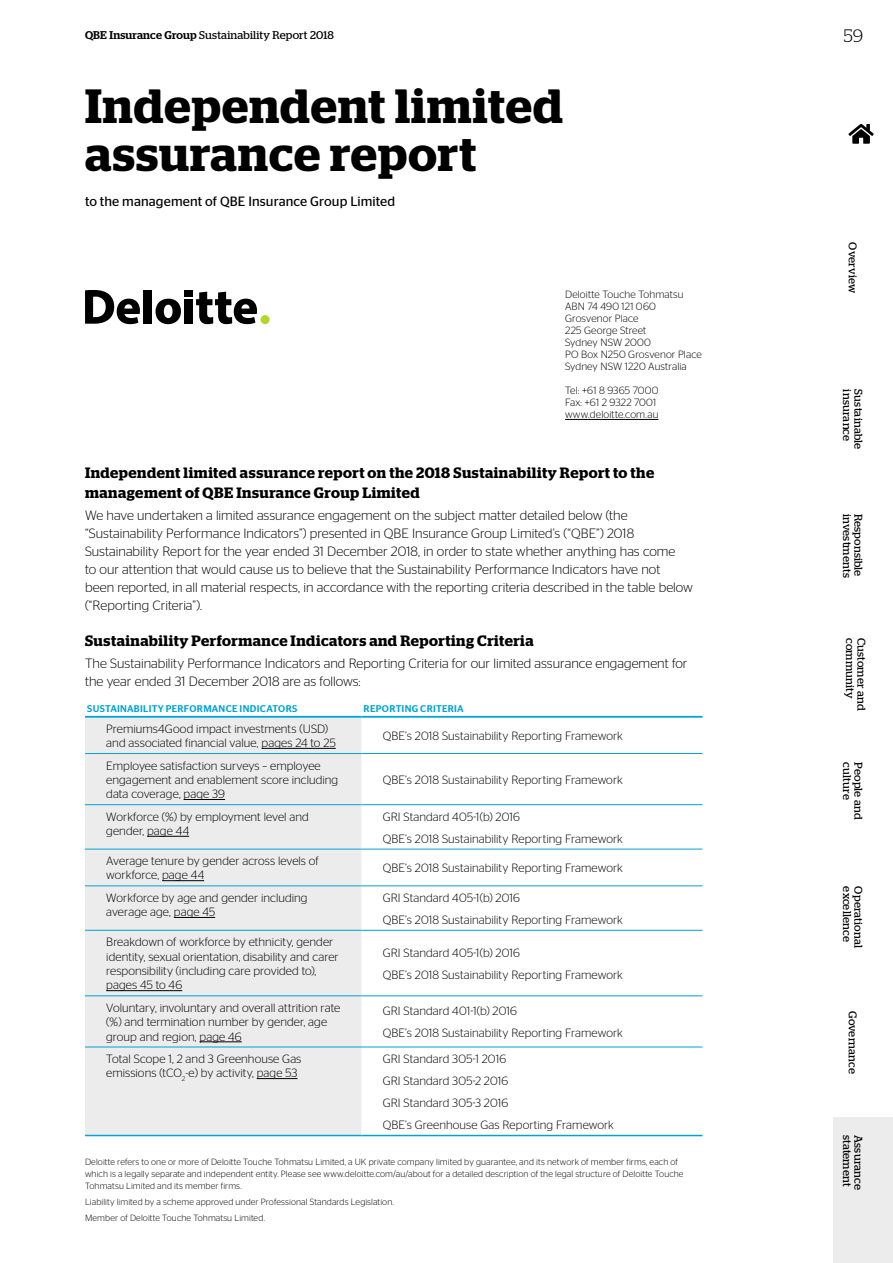
<style>
.page{position:relative;width:893px;height:1263px;background:#fff}
.page>*{position:absolute;margin:0;border:0;box-sizing:border-box;transform-origin:0 0}
.t1{font:600 48px/48px "Stag";letter-spacing:.025em;color:#000}
.t2{font:300 18px "Stag";color:#000}
.t3{font:600 15px/19.5px "Stag";letter-spacing:.03em;color:#000}
.t4{font:300 13.5px/18px "Stag Sans";color:#000}
.t5{font:13.5px "Stag Sans";letter-spacing:.005em;color:#000}
.t6{font:300 12px/14.4px "Stag Sans";letter-spacing:.005em;color:#000}
.t7{font:11.25px "Stag";letter-spacing:.015em;color:#000}
.t8{font:300 10.5px/12px "Stag Sans";letter-spacing:.01em;color:#000}
.t9{font:500 9.75px "Stag Sans";letter-spacing:.03em;color:#00a3d4}
.t10{font:300 9px/12px "Stag Sans";letter-spacing:.015em;color:#000}
.s1{font-weight:500}
.s2{font-family:"Stag"}
</style>
<div class="page">
<div style="left:85px;top:718px;width:276px;height:417px;background:#ececec"></div>
<hr style="left:85px;top:716px;width:276px;height:2px;background:#00a3d4">
<hr style="left:361px;top:716px;width:341px;height:2px;background:#00a3d4">
<hr style="left:361px;top:1135px;width:341px;height:1px;background:#00a3d4">
<hr style="left:85px;top:1135px;width:276px;height:1px;background:#00a3d4">
<hr style="left:85px;top:753px;width:276px;height:1px;background:#00a3d4">
<hr style="left:85px;top:804px;width:276px;height:1px;background:#00a3d4">
<hr style="left:85px;top:849px;width:276px;height:1px;background:#00a3d4">
<hr style="left:85px;top:885px;width:276px;height:1px;background:#00a3d4">
<hr style="left:85px;top:930px;width:276px;height:1px;background:#00a3d4">
<hr style="left:85px;top:995px;width:276px;height:1px;background:#00a3d4">
<hr style="left:85px;top:1047px;width:276px;height:1px;background:#00a3d4">
<hr style="left:361px;top:753px;width:341px;height:1px;background:#00a3d4">
<hr style="left:361px;top:804px;width:341px;height:1px;background:#00a3d4">
<hr style="left:361px;top:849px;width:341px;height:1px;background:#00a3d4">
<hr style="left:361px;top:885px;width:341px;height:1px;background:#00a3d4">
<hr style="left:361px;top:930px;width:341px;height:1px;background:#00a3d4">
<hr style="left:361px;top:995px;width:341px;height:1px;background:#00a3d4">
<hr style="left:361px;top:1047px;width:341px;height:1px;background:#00a3d4">
<hr style="left:262px;top:748px;width:74px;height:1px;background:#000">
<hr style="left:184px;top:799px;width:41px;height:1px;background:#000">
<hr style="left:147px;top:836px;width:42px;height:1px;background:#000">
<hr style="left:162px;top:880px;width:42px;height:1px;background:#000">
<hr style="left:174px;top:917px;width:41px;height:1px;background:#000">
<hr style="left:106px;top:990px;width:76px;height:1px;background:#000">
<hr style="left:200px;top:1041px;width:42px;height:1px;background:#000">
<hr style="left:257px;top:1078px;width:40px;height:1px;background:#000">
<div style="left:144px;top:290px;width:8px;height:34px;background:#000"></div>
<svg style="left:156px;top:299px;width:25px;height:25px"></svg>
<div style="left:185px;top:299px;width:8px;height:25px;background:#000"></div>
<div style="left:185px;top:290px;width:8px;height:7px;background:#000"></div>
<svg style="left:196px;top:292px;width:61px;height:32px"></svg>
<div style="left:261px;top:315px;width:9px;height:9px;background:#b2d72c;border-radius:50%"></div>
<svg style="left:85px;top:290px;width:55px;height:34px"></svg>
<hr style="left:565px;top:419px;width:93px;height:1px;background:#000">
<svg style="left:848px;top:124px;width:26px;height:20px"></svg>
<div style="left:833px;top:1118px;width:60px;height:145px;background:#ececec"></div>
<p class="t7" style="left:85px;top:28px;width:250px"><span class="s1">QBE Insurance Group</span> Sustainability Report 2018</p>
<h2 class="t2" style="left:844px;top:26px;width:21px">59</h2>
<h1 class="t1" style="left:85px;top:82px;width:479px">Independent limited assurance report</h1>
<p class="t5" style="left:85px;top:194px;width:312px">to the management of QBE Insurance Group Limited</p>
<p class="t8" style="left:565px;top:289px;width:138px">Deloitte Touche Tohmatsu<br>ABN 74 490 121 060<br>Grosvenor Place<br>225 George Street<br>Sydney NSW 2000<br>PO Box N250 Grosvenor Place<br>Sydney NSW 1220 Australia</p>
<p class="t8" style="left:565px;top:385px;width:95px">Tel: +61 8 9365 7000<br>Fax: +61 2 9322 7001 www.deloitte.com.au</p>
<p class="t3" style="left:85px;top:463px;width:571px">Independent limited assurance report on the 2018 Sustainability Report to the management of QBE Insurance Group Limited</p>
<p class="t4" style="left:85px;top:506px;width:609px">We have undertaken a limited assurance engagement on the subject matter detailed below (the “Sustainability Performance Indicators”) presented in QBE Insurance Group Limited’s (“QBE”) 2018<br>Sustainability Report for the year ended 31 December 2018, in order to state whether anything has come<br>to our attention that would cause us to believe that the Sustainability Performance Indicators have not<br>been reported, in all material respects, in accordance with the reporting criteria described in the table below (<span class="s2">“</span>Reporting Criteria”).</p>
<p class="t3" style="left:85px;top:631px;width:450px">Sustainability Performance Indicators and Reporting Criteria</p>
<p class="t4" style="left:85px;top:654px;width:604px">The Sustainability Performance Indicators and Reporting Criteria for our limited assurance engagement for the year ended 31 December 2018 are as follows:</p>
<p class="t9" style="left:87px;top:703px;width:212px">SUSTAINABILITY PERFORMANCE INDICATORS</p>
<p class="t9" style="left:364px;top:703px;width:102px">REPORTING CRITERIA</p>
<p class="t6" style="left:106px;top:721px;width:231px">Premiums4Good impact investments (USD) and associated financial value, pages 24 to 25</p>
<p class="t6" style="left:383px;top:728px;width:242px">QBE’s 2018 Sustainability Reporting Framework</p>
<p class="t6" style="left:106px;top:758px;width:233px">Employee satisfaction surveys – employee engagement and enablement score including data coverage, page 39</p>
<p class="t6" style="left:383px;top:772px;width:242px">QBE’s 2018 Sustainability Reporting Framework</p>
<p class="t6" style="left:106px;top:809px;width:204px">Workforce (%) by employment level and gender, page 44</p>
<p class="t6" style="left:383px;top:805px;width:242px;line-height:22px">GRI Standard 405-1(b) 2016<br>QBE’s 2018 Sustainability Reporting Framework</p>
<p class="t6" style="left:106px;top:853px;width:214px">Average tenure by gender across levels of workforce, page 44</p>
<p class="t6" style="left:383px;top:861px;width:242px">QBE’s 2018 Sustainability Reporting Framework</p>
<p class="t6" style="left:106px;top:890px;width:203px">Workforce by age and gender including average age, page 45</p>
<p class="t6" style="left:383px;top:886px;width:242px;line-height:22px">GRI Standard 405-1(b) 2016<br>QBE’s 2018 Sustainability Reporting Framework</p>
<p class="t6" style="left:106px;top:935px;width:234px">Breakdown of workforce by ethnicity, gender identity, sexual orientation, disability and carer responsibility (including care provided to), pages 45 to 46</p>
<p class="t6" style="left:383px;top:941px;width:242px;line-height:22px">GRI Standard 405-1(b) 2016<br>QBE’s 2018 Sustainability Reporting Framework</p>
<p class="t6" style="left:106px;top:1000px;width:235px">Voluntary, involuntary and overall attrition rate (%) and termination number by gender, age group and region, page 46</p>
<p class="t6" style="left:383px;top:1000px;width:242px;line-height:22px">GRI Standard 401-1(b) 2016<br>QBE’s 2018 Sustainability Reporting Framework</p>
<p class="t6" style="left:106px;top:1051px;width:197px">Total Scope 1, 2 and 3 Greenhouse Gas emissions (tCO<sub>2</sub>-e) by activity, page 53</p>
<p class="t6" style="left:383px;top:1047px;width:233px;line-height:22px">GRI Standard 305-1 2016<br>GRI Standard 305-2 2016<br>GRI Standard 305-3 2016<br>QBE’s Greenhouse Gas Reporting Framework</p>
<p class="t10" style="left:85px;top:1155px;width:600px">Deloitte refers to one or more of Deloitte Touche Tohmatsu Limited, a UK private company limited by guarantee, and its network of member firms, each of which is a legally separate and independent entity. Please see www.deloitte.com/au/about for a detailed description of the legal structure of Deloitte Touche<br>Tohmatsu Limited and its member firms.</p>
<p class="t10" style="left:85px;top:1193px;width:310px;line-height:16.2px">Liability limited by a scheme approved under Professional Standards Legislation.<br>Member of Deloitte Touche Tohmatsu Limited.</p>
<p class="t7" style="left:859px;top:242px;width:52px;rotate:90deg">Overview</p>
<p class="t7" style="left:854px;top:389px;width:53px;rotate:90deg">insurance</p>
<p class="t7" style="left:865px;top:389px;width:61px;rotate:90deg">Sustainable</p>
<p class="t7" style="left:854px;top:514px;width:65px;rotate:90deg">investments</p>
<p class="t7" style="left:865px;top:514px;width:64px;rotate:90deg">Responsible</p>
<p class="t7" style="left:857px;top:638px;width:62px;rotate:90deg">community</p>
<p class="t7" style="left:868px;top:638px;width:74px;rotate:90deg">Customer and</p>
<p class="t7" style="left:854px;top:762px;width:39px;rotate:90deg">culture</p>
<p class="t7" style="left:865px;top:762px;width:59px;rotate:90deg">People and</p>
<p class="t7" style="left:854px;top:886px;width:57px;rotate:90deg">excellence</p>
<p class="t7" style="left:865px;top:886px;width:63px;rotate:90deg">Operational</p>
<p class="t7" style="left:859px;top:1011px;width:65px;rotate:90deg">Governance</p>
<p class="t7" style="left:854px;top:1135px;width:53px;rotate:90deg">statement</p>
<p class="t7" style="left:865px;top:1135px;width:56px;rotate:90deg">Assurance</p>
</div>
